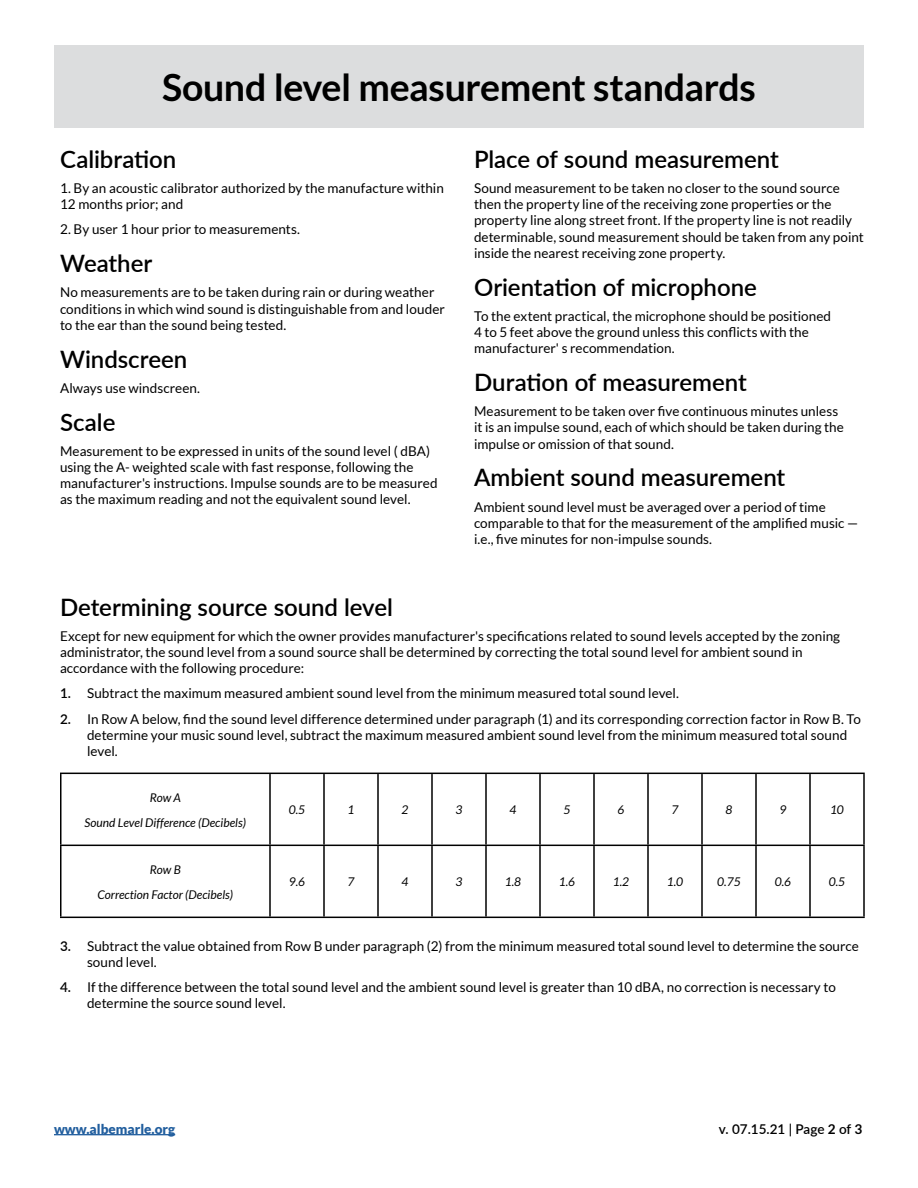
<style>
.page{position:relative;width:918px;height:1188px;background:#fff}
.page>*{position:absolute;margin:0;border:0;box-sizing:border-box;transform-origin:0 0}
.t1{font:700 37.5px "Lato";letter-spacing:-.01em;color:#000}
.t2{font:600 24px "Lato";color:#000}
.t3{font:13.5px/16.2px "Lato";color:#000}
.t4{font:600 13.5px "Lato";color:#000}
.t5{font:900 13.5px "Lato";color:#215e9e}
.t6{font:italic 12px/24.9px "Lato";color:#000;text-align:center}
.s1{font-weight:600}
.s2{font-weight:700}
</style>
<div class="page">
<hr style="left:54px;top:1134px;width:121px;height:1px;background:#215e9e">
<div style="left:54px;top:45px;width:810px;height:83px;background:#dcddde"></div>
<hr style="left:60px;top:773px;width:210px;height:1px;background:#000">
<hr style="left:60px;top:774px;width:2px;height:71px;background:#000">
<hr style="left:270px;top:773px;width:54px;height:1px;background:#000">
<hr style="left:269px;top:774px;width:2px;height:71px;background:#000">
<hr style="left:324px;top:773px;width:54px;height:1px;background:#000">
<hr style="left:323px;top:774px;width:2px;height:71px;background:#000">
<hr style="left:378px;top:773px;width:54px;height:1px;background:#000">
<hr style="left:377px;top:774px;width:2px;height:71px;background:#000">
<hr style="left:432px;top:773px;width:54px;height:1px;background:#000">
<hr style="left:431px;top:774px;width:2px;height:71px;background:#000">
<hr style="left:486px;top:773px;width:54px;height:1px;background:#000">
<hr style="left:485px;top:774px;width:2px;height:71px;background:#000">
<hr style="left:540px;top:773px;width:54px;height:1px;background:#000">
<hr style="left:539px;top:774px;width:2px;height:71px;background:#000">
<hr style="left:594px;top:773px;width:54px;height:1px;background:#000">
<hr style="left:593px;top:774px;width:2px;height:71px;background:#000">
<hr style="left:648px;top:773px;width:54px;height:1px;background:#000">
<hr style="left:647px;top:774px;width:2px;height:71px;background:#000">
<hr style="left:702px;top:773px;width:54px;height:1px;background:#000">
<hr style="left:701px;top:774px;width:2px;height:71px;background:#000">
<hr style="left:756px;top:773px;width:54px;height:1px;background:#000">
<hr style="left:755px;top:774px;width:2px;height:71px;background:#000">
<hr style="left:810px;top:773px;width:55px;height:1px;background:#000">
<hr style="left:809px;top:774px;width:2px;height:71px;background:#000">
<hr style="left:863px;top:774px;width:2px;height:71px;background:#000">
<hr style="left:60px;top:845px;width:210px;height:1px;background:#000">
<hr style="left:60px;top:846px;width:2px;height:71px;background:#000">
<hr style="left:270px;top:845px;width:54px;height:1px;background:#000">
<hr style="left:269px;top:846px;width:2px;height:71px;background:#000">
<hr style="left:324px;top:845px;width:54px;height:1px;background:#000">
<hr style="left:323px;top:846px;width:2px;height:71px;background:#000">
<hr style="left:378px;top:845px;width:54px;height:1px;background:#000">
<hr style="left:377px;top:846px;width:2px;height:71px;background:#000">
<hr style="left:432px;top:845px;width:54px;height:1px;background:#000">
<hr style="left:431px;top:846px;width:2px;height:71px;background:#000">
<hr style="left:486px;top:845px;width:54px;height:1px;background:#000">
<hr style="left:485px;top:846px;width:2px;height:71px;background:#000">
<hr style="left:540px;top:845px;width:54px;height:1px;background:#000">
<hr style="left:539px;top:846px;width:2px;height:71px;background:#000">
<hr style="left:594px;top:845px;width:54px;height:1px;background:#000">
<hr style="left:593px;top:846px;width:2px;height:71px;background:#000">
<hr style="left:648px;top:845px;width:54px;height:1px;background:#000">
<hr style="left:647px;top:846px;width:2px;height:71px;background:#000">
<hr style="left:702px;top:845px;width:54px;height:1px;background:#000">
<hr style="left:701px;top:846px;width:2px;height:71px;background:#000">
<hr style="left:756px;top:845px;width:54px;height:1px;background:#000">
<hr style="left:755px;top:846px;width:2px;height:71px;background:#000">
<hr style="left:810px;top:845px;width:55px;height:1px;background:#000">
<hr style="left:809px;top:846px;width:2px;height:71px;background:#000">
<hr style="left:863px;top:846px;width:2px;height:71px;background:#000">
<hr style="left:60px;top:917px;width:210px;height:1px;background:#000">
<hr style="left:270px;top:917px;width:54px;height:1px;background:#000">
<hr style="left:324px;top:917px;width:54px;height:1px;background:#000">
<hr style="left:378px;top:917px;width:54px;height:1px;background:#000">
<hr style="left:432px;top:917px;width:54px;height:1px;background:#000">
<hr style="left:486px;top:917px;width:54px;height:1px;background:#000">
<hr style="left:540px;top:917px;width:54px;height:1px;background:#000">
<hr style="left:594px;top:917px;width:54px;height:1px;background:#000">
<hr style="left:648px;top:917px;width:54px;height:1px;background:#000">
<hr style="left:702px;top:917px;width:54px;height:1px;background:#000">
<hr style="left:756px;top:917px;width:54px;height:1px;background:#000">
<hr style="left:810px;top:917px;width:55px;height:1px;background:#000">
<h1 class="t1" style="left:162px;top:66px;width:595px">Sound level measurement standards</h1>
<h2 class="t2" style="left:60px;top:142px;width:118px">Calibration</h2>
<p class="t3" style="left:60px;top:180px;width:385px">1. By an acoustic calibrator authorized by the manufacture within<br>12 months prior; and</p>
<p class="t3" style="left:60px;top:221px;width:242px">2. By user 1 hour prior to measurements.</p>
<h2 class="t2" style="left:60px;top:246px;width:94px">Weather</h2>
<p class="t3" style="left:60px;top:284px;width:386px">No measurements are to be taken during rain or during weather conditions in which wind sound is distinguishable from and louder to the ear than the sound being tested.</p>
<h2 class="t2" style="left:60px;top:341px;width:129px">Windscreen</h2>
<p class="t3" style="left:60px;top:380px;width:142px">Always use windscreen.</p>
<h2 class="t2" style="left:60px;top:404px;width:57px">Scale</h2>
<p class="t3" style="left:60px;top:443px;width:379px">Measurement to be expressed in units of the sound level ( dBA) using the A- weighted scale with fast response, following the manufacturer's instructions. Impulse sounds are to be measured as the maximum reading and not the equivalent sound level.</p>
<h2 class="t2" style="left:474px;top:142px;width:306px">Place of sound measurement</h2>
<p class="t3" style="left:474px;top:180px;width:391px">Sound measurement to be taken no closer to the sound source then the property line of the receiving zone properties or the property line along street front. If the property line is not readily determinable, sound measurement should be taken from any point inside the nearest receiving zone property.</p>
<h2 class="t2" style="left:474px;top:269px;width:284px">Orientation of microphone</h2>
<p class="t3" style="left:474px;top:308px;width:359px">To the extent practical, the microphone should be positioned<br>4 to 5 feet above the ground unless this conflicts with the manufacturer' s recommendation.</p>
<h2 class="t2" style="left:474px;top:365px;width:274px">Duration of measurement</h2>
<p class="t3" style="left:474px;top:403px;width:371px">Measurement to be taken over five continuous minutes unless it is an impulse sound, each of which should be taken during the impulse or omission of that sound.</p>
<h2 class="t2" style="left:474px;top:460px;width:313px">Ambient sound measurement</h2>
<p class="t3" style="left:474px;top:499px;width:386px">Ambient sound level must be averaged over a period of time comparable to that for the measurement of the amplified music — i.e., five minutes for non-impulse sounds.</p>
<h2 class="t2" style="left:60px;top:590px;width:334px">Determining source sound level</h2>
<p class="t3" style="left:60px;top:628px;width:782px">Except for new equipment for which the owner provides manufacturer's specifications related to sound levels accepted by the zoning administrator, the sound level from a sound source shall be determined by correcting the total sound level for ambient sound in accordance with the following procedure:</p>
<p class="t3" style="left:60px;top:685px;width:621px"><span class="s1">1.</span> Subtract the maximum measured ambient sound level from the minimum measured total sound level.</p>
<p class="t3" style="left:87px;top:711px;width:776px;text-indent:-27px"><span class="s1">2.</span> In Row A below, find the sound level difference determined under paragraph (1) and its corresponding correction factor in Row B. To determine your music sound level, subtract the maximum measured ambient sound level from the minimum measured total sound level.</p>
<p class="t6" style="left:85px;top:785px;width:163px">Row A<br>Sound Level Difference (Decibels)</p>
<p class="t6" style="left:289px;top:798px;width:18px">0.5</p>
<p class="t6" style="left:348px;top:798px;width:8px">1</p>
<p class="t6" style="left:402px;top:798px;width:8px">2</p>
<p class="t6" style="left:456px;top:798px;width:8px">3</p>
<p class="t6" style="left:510px;top:798px;width:8px">4</p>
<p class="t6" style="left:564px;top:798px;width:8px">5</p>
<p class="t6" style="left:618px;top:798px;width:8px">6</p>
<p class="t6" style="left:672px;top:798px;width:8px">7</p>
<p class="t6" style="left:726px;top:798px;width:8px">8</p>
<p class="t6" style="left:780px;top:798px;width:8px">9</p>
<p class="t6" style="left:830px;top:798px;width:15px">10</p>
<p class="t6" style="left:98px;top:857px;width:137px">Row B<br>Correction Factor (Decibels)</p>
<p class="t6" style="left:289px;top:870px;width:18px">9.6</p>
<p class="t6" style="left:348px;top:870px;width:8px">7</p>
<p class="t6" style="left:402px;top:870px;width:8px">4</p>
<p class="t6" style="left:456px;top:870px;width:8px">3</p>
<p class="t6" style="left:505px;top:870px;width:18px">1.8</p>
<p class="t6" style="left:559px;top:870px;width:18px">1.6</p>
<p class="t6" style="left:613px;top:870px;width:18px">1.2</p>
<p class="t6" style="left:667px;top:870px;width:18px">1.0</p>
<p class="t6" style="left:717px;top:870px;width:25px">0.75</p>
<p class="t6" style="left:775px;top:870px;width:18px">0.6</p>
<p class="t6" style="left:829px;top:870px;width:18px">0.5</p>
<p class="t3" style="left:87px;top:938px;width:773px;text-indent:-27px"><span class="s1">3.</span> Subtract the value obtained from Row B under paragraph (2) from the minimum measured total sound level to determine the source sound level.</p>
<p class="t3" style="left:87px;top:979px;width:750px;text-indent:-27px"><span class="s1">4.</span> If the difference between the total sound level and the ambient sound level is greater than 10 dBA, no correction is necessary to determine the source sound level.</p>
<p class="t5" style="left:54px;top:1121px;width:123px">www.albemarle.org</p>
<p class="t4" style="left:719px;top:1119px;width:145px">v. 07.15.21 | Page <span class="s2">2</span> of <span class="s2">3</span></p>
</div>
